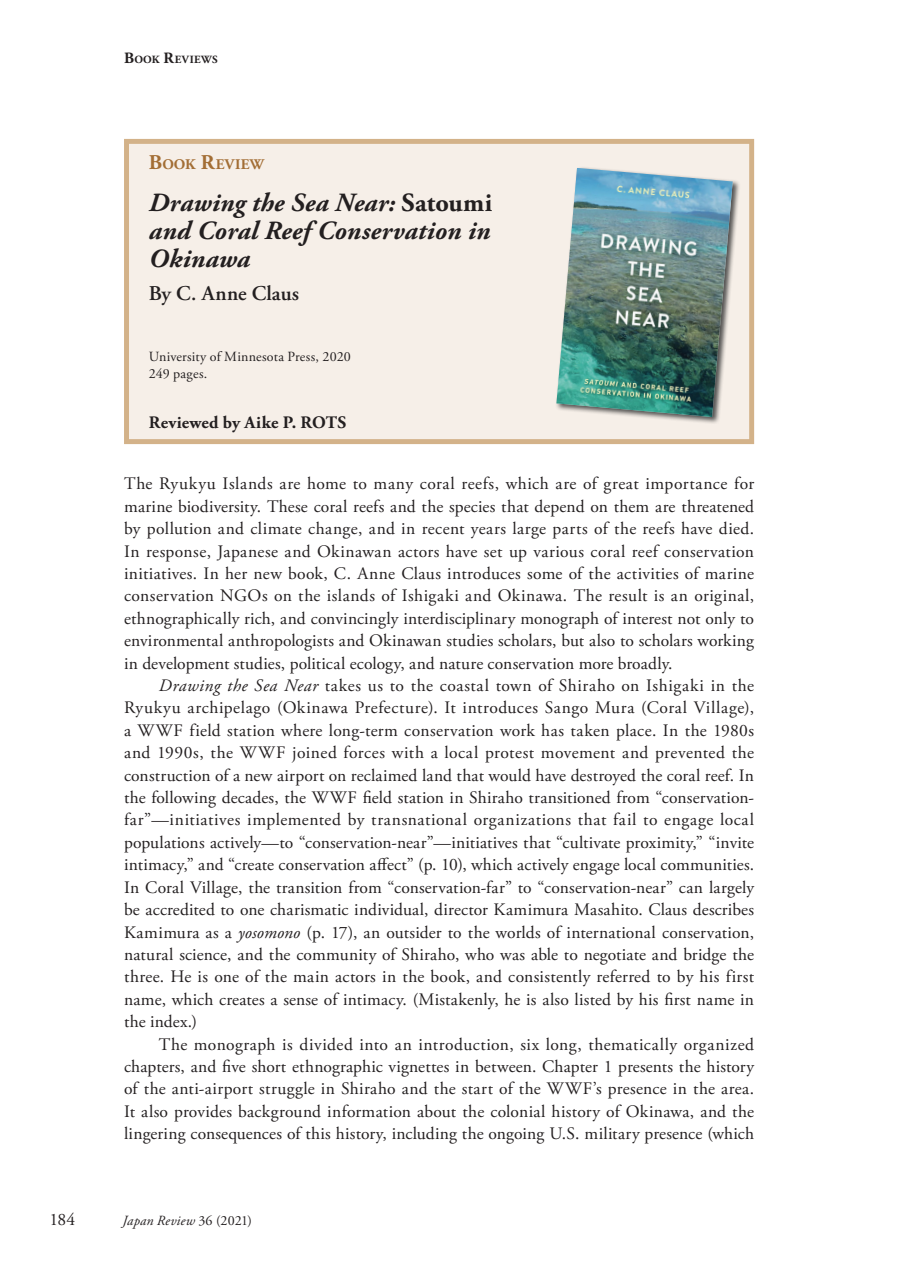
<style>
.page{position:relative;width:903px;height:1275px;background:#fff}
.page>*{position:absolute;margin:0;border:0;box-sizing:border-box;transform-origin:0 0}
.Book_title{font:italic 700 26.25px/28px "Adobe Garamond Pro";letter-spacing:.01em;color:#231f20;text-align:justify}
.author_name{font:600 21px "Adobe Garamond Pro";letter-spacing:.005em;color:#231f20}
.unindented_para{font:17.5px/22.4px "Adobe Garamond Pro";letter-spacing:.01em;color:#231f20;text-align:justify}
.reviewer_name{font:700 17.5px "Adobe Garamond Pro";letter-spacing:.01em;color:#231f20}
.t1{font:700 14.7px "Adobe Garamond Pro";letter-spacing:.025em;color:#a36e35}
.Publisher_no__of_pag{font:14px "Adobe Garamond Pro";letter-spacing:.015em;color:#231f20}
.t2{font:italic 14px "Adobe Garamond Pro";letter-spacing:.015em;color:#231f20}
.t3{font:700 11.03px "Adobe Garamond Pro";letter-spacing:.035em;color:#231f20}
.s1{font-size:15.75px}
.s2{font-size:21px}
.s3{font-style:normal}
.s4{font-style:italic}
</style>
<div class="page">
<div style="left:124px;top:139px;width:630px;height:305px;background:#f6efe8;border:5px solid #d3b289"></div>
<div style="left:555px;top:167px;width:185px;height:258px;background:#1d1e1f;opacity:.75"></div>
<img style="left:556px;top:168px;width:177px;height:249px">
<p class="unindented_para" style="left:50px;top:1209px;width:27px">184</p>
<p class="t3" style="left:124px;top:53px;width:95px"><span class="s1">B</span>OOK <span class="s1">R</span>EVIEWS</p>
<p class="t1" style="left:149px;top:156px;width:117px"><span class="s2">B</span>OOK <span class="s2">R</span>EVIEW</p>
<p class="Book_title" style="left:149px;top:190px;width:345px">Drawing the Sea Near: <span class="s3">Satoumi </span>and Coral Reef Conservation in Okinawa</p>
<p class="author_name" style="left:149px;top:281px;width:152px">By C. Anne Claus</p>
<p class="Publisher_no__of_pag" style="left:149px;top:348px;width:204px">University of Minnesota Press, 2020</p>
<p class="Publisher_no__of_pag" style="left:149px;top:365px;width:60px">249 pages.</p>
<p class="reviewer_name" style="left:149px;top:412px;width:199px">Reviewed by Aike P. ROTS</p>
<p class="unindented_para" style="left:124px;top:473px;width:632px">The Ryukyu Islands are home to many coral reefs, which are of great importance for marine biodiversity. These coral reefs and the species that depend on them are threatened by pollution and climate change, and in recent years large parts of the reefs have died.<br>In response, Japanese and Okinawan actors have set up various coral reef conservation initiatives. In her new book, C. Anne Claus introduces some of the activities of marine conservation NGOs on the islands of Ishigaki and Okinawa. The result is an original, ethnographically rich, and convincingly interdisciplinary monograph of interest not only to environmental anthropologists and Okinawan studies scholars, but also to scholars working in development studies, political ecology, and nature conservation more broadly.</p>
<p class="unindented_para" style="left:124px;top:675px;width:632px;text-indent:35px"><span class="s4">Drawing the Sea Near</span> takes us to the coastal town of Shiraho on Ishigaki in the Ryukyu archipelago (Okinawa Prefecture). It introduces Sango Mura (Coral Village), a WWF field station where long-term conservation work has taken place. In the 1980s and 1990s, the WWF joined forces with a local protest movement and prevented the construction of a new airport on reclaimed land that would have destroyed the coral reef. In the following decades, the WWF field station in Shiraho transitioned from “conservation&shy;far”—initiatives implemented by transnational organizations that fail to engage local populations actively—to “conservation-near”—initiatives that “cultivate proximity,” “invite intimacy,” and “create conservation affect” (p. 10), which actively engage local communities.<br>In Coral Village, the transition from “conservation-far” to “conservation-near” can largely be accredited to one charismatic individual, director Kamimura Masahito. Claus describes Kamimura as a <span class="s4">yosomono</span> (p. 17), an outsider to the worlds of international conservation, natural science, and the community of Shiraho, who was able to negotiate and bridge the three. He is one of the main actors in the book, and consistently referred to by his first name, which creates a sense of intimacy. (Mistakenly, he is also listed by his first name in the index.)</p>
<p class="unindented_para" style="left:124px;top:1033px;width:632px;text-indent:35px">The monograph is divided into an introduction, six long, thematically organized chapters, and five short ethnographic vignettes in between. Chapter 1 presents the history of the anti-airport struggle in Shiraho and the start of the WWF’s presence in the area.<br>It also provides background information about the colonial history of Okinawa, and the lingering consequences of this history, including the ongoing U.S. military presence (which</p>
<p class="t2" style="left:123px;top:1212px;width:131px">Japan Review <span class="s3">36 (2021)</span></p>
</div>
